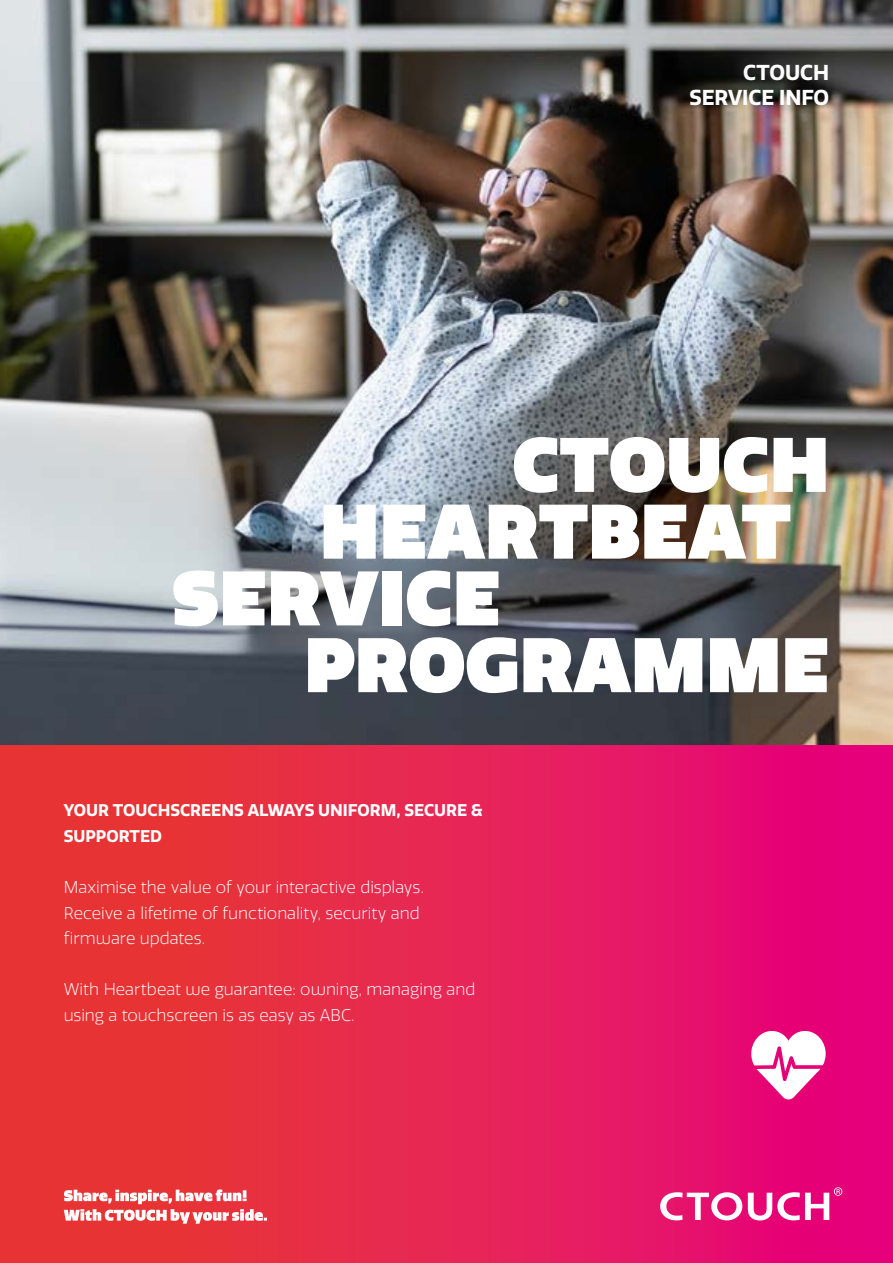
<style>
.page{position:relative;width:893px;height:1263px;background:#fff}
.page>*{position:absolute;margin:0;border:0;box-sizing:border-box;transform-origin:0 0}
.t1{font:900 75px "Quatro";letter-spacing:.005em;color:#fff}
.t2{font:700 21px/24.2px "Quatro";letter-spacing:-.005em;color:#fff;text-align:right}
.t3{font:300 16.5px/25.7px "Quatro";color:#fff}
.t4{font:700 16.5px/25.5px "Quatro";color:#fff}
</style>
<div class="page">
<div style="left:0;top:0;width:893px;height:1263px;background:linear-gradient(to right,#e73f2a,#e6037f)"></div>
<svg style="left:64px;top:1189px;width:203px;height:35px"></svg>
<svg style="left:660px;top:1192px;width:82px;height:28px"></svg>
<svg style="left:748px;top:1187px;width:94px;height:33px"></svg>
<hr style="left:0;top:0;width:1px;height:1263px;background:#e73334">
<img style="left:0;top:0;width:893px;height:745px">
<svg style="left:751px;top:1029px;width:75px;height:70px"></svg>
<p class="t2" style="left:689px;top:61px;width:141px">CTOUCH<br>SERVICE INFO</p>
<h1 class="t1" style="left:513px;top:417px;width:318px">CTOUCH</h1>
<h1 class="t1" style="left:320px;top:484px;width:472px">HEARTBEAT</h1>
<h1 class="t1" style="left:172px;top:551px;width:330px">SERVICE</h1>
<h1 class="t1" style="left:304px;top:618px;width:526px">PROGRAMME</h1>
<p class="t4" style="left:64px;top:798px;width:420px">YOUR TOUCHSCREENS ALWAYS UNIFORM, SECURE &amp;<br>SUPPORTED</p>
<p class="t3" style="left:64px;top:875px;width:362px">Maximise the value of your interactive displays.<br>Receive a lifetime of functionality, security and firmware updates.</p>
<p class="t3" style="left:64px;top:977px;width:413px">With Heartbeat we guarantee: owning, managing and using a touchscreen is as easy as ABC.</p>
</div>
